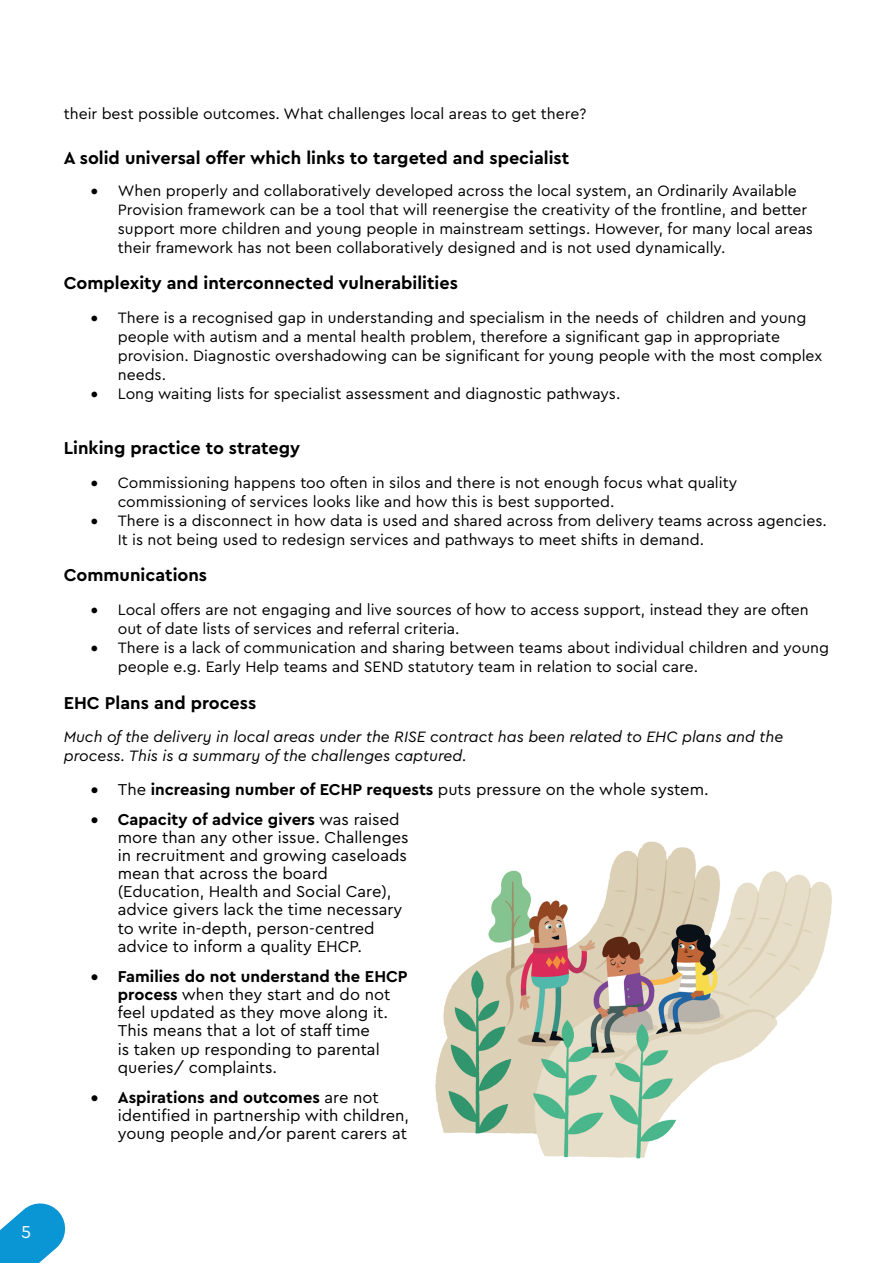
<style>
.page{position:relative;width:893px;height:1263px;background:#fff}
.page>*{position:absolute;margin:0;border:0;box-sizing:border-box;transform-origin:0 0}
.t1{font:700 18px "Cera Pro";color:#000}
.t2{font:18px "Cera Pro";color:#fff}
.t3{font:16.5px/18.1px "Cera Pro";color:#000}
.t4{font:15.75px/18.9px "Cera Pro";color:#000}
.t5{font:italic 15.75px/18.9px "Cera Pro";color:#000}
.s1{font-weight:700}
</style>
<div class="page">
<svg style="left:0;top:1203px;width:66px;height:60px"></svg>
<img style="left:435px;top:841px;width:397px;height:318px">
<p class="t2" style="left:21px;top:1220px;width:11px">5</p>
<p class="t4" style="left:64px;top:104px;width:524px">their best possible outcomes. What challenges local areas to get there?</p>
<p class="t1" style="left:64px;top:146px;width:507px">A solid universal offer which links to targeted and specialist</p>
<p class="t4" style="left:118px;top:180px;width:697px;text-indent:-27px">• When properly and collaboratively developed across the local system, an Ordinarily Available Provision framework can be a tool that will reenergise the creativity of the frontline, and better support more children and young people in mainstream settings. However, for many local areas their framework has not been collaboratively designed and is not used dynamically.</p>
<p class="t1" style="left:64px;top:271px;width:396px">Complexity and interconnected vulnerabilities</p>
<p class="t4" style="left:118px;top:308px;width:706px;text-indent:-27px">• There is a recognised gap in understanding and specialism in the needs of children and young people with autism and a mental health problem, therefore a significant gap in appropriate provision. Diagnostic overshadowing can be significant for young people with the most complex needs.</p>
<p class="t4" style="left:91px;top:383px;width:531px">• Long waiting lists for specialist assessment and diagnostic pathways.</p>
<p class="t1" style="left:64px;top:436px;width:238px">Linking practice to strategy</p>
<p class="t4" style="left:118px;top:473px;width:621px;text-indent:-27px">• Commissioning happens too often in silos and there is not enough focus what quality commissioning of services looks like and how this is best supported.</p>
<p class="t4" style="left:118px;top:510px;width:711px;text-indent:-27px">• There is a disconnect in how data is used and shared across from delivery teams across agencies.<br>It is not being used to redesign services and pathways to meet shifts in demand.</p>
<p class="t1" style="left:64px;top:563px;width:145px">Communications</p>
<p class="t4" style="left:118px;top:600px;width:693px;text-indent:-27px">• Local offers are not engaging and live sources of how to access support, instead they are often out of date lists of services and referral criteria.</p>
<p class="t4" style="left:118px;top:638px;width:713px;text-indent:-27px">• There is a lack of communication and sharing between teams about individual children and young people e.g. Early Help teams and SEND statutory team in relation to social care.</p>
<p class="t1" style="left:64px;top:690px;width:194px">EHC Plans and process</p>
<p class="t5" style="left:64px;top:727px;width:721px">Much of the delivery in local areas under the RISE contract has been related to EHC plans and the process. This is a summary of the challenges captured.</p>
<p class="t3" style="left:91px;top:779px;width:619px">• The <span class="s1">increasing number of ECHP requests</span> puts pressure on the whole system.</p>
<p class="t3" style="left:118px;top:809px;width:292px;text-indent:-27px">• <span class="s1">Capacity of advice givers</span> was raised more than any other issue. Challenges in recruitment and growing caseloads mean that across the board (Education, Health and Social Care), advice givers lack the time necessary to write in-depth, person-centred advice to inform a quality EHCP.</p>
<p class="t3" style="left:118px;top:966px;width:291px;text-indent:-27px">• <span class="s1">Families do not understand the EHCP process</span> when they start and do not feel updated as they move along it.<br>This means that a lot of staff time<br>is taken up responding to parental queries/ complaints.</p>
<p class="t3" style="left:118px;top:1087px;width:293px;text-indent:-27px">• <span class="s1">Aspirations and outcomes</span> are not identified in partnership with children, young people and/or parent carers at</p>
</div>
